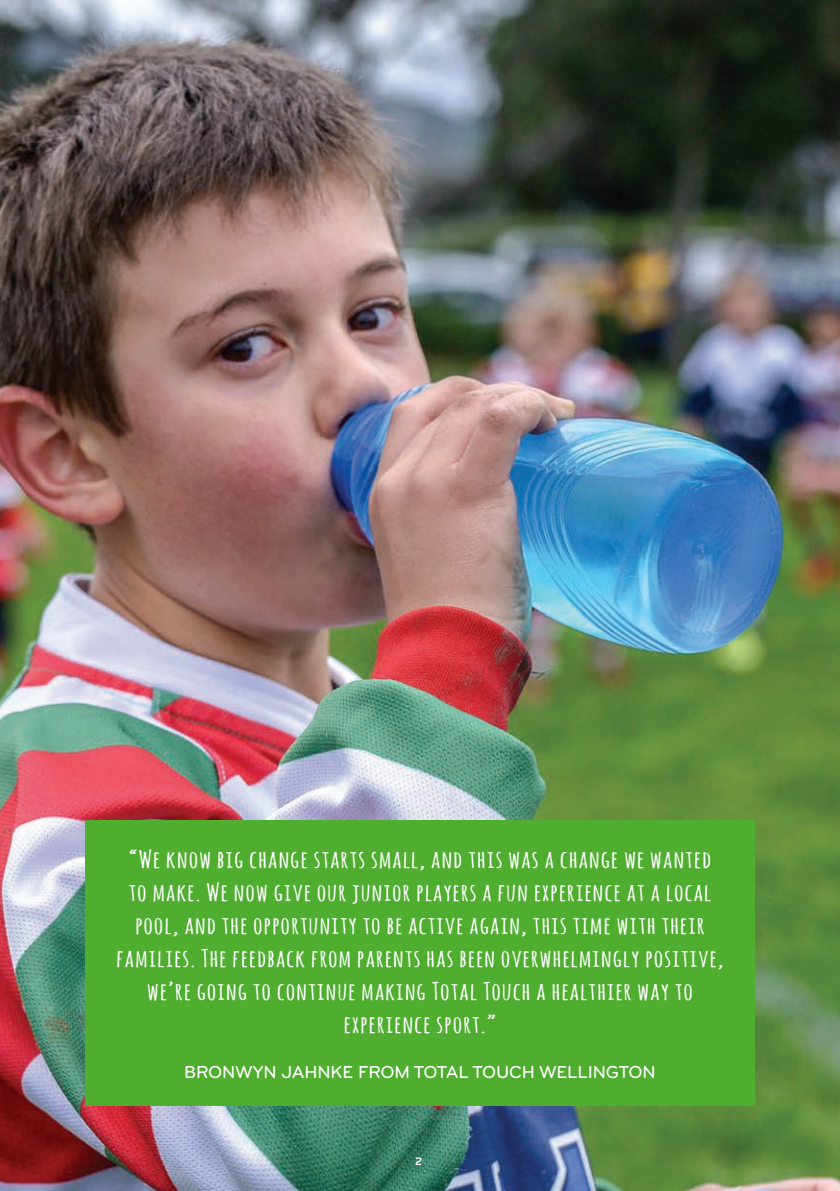
<style>
.page{position:relative;width:840px;height:1191px;background:#fff}
.page>*{position:absolute;margin:0;border:0;box-sizing:border-box;transform-origin:0 0}
.t1{font:700 24px/33px "Amatic SC";letter-spacing:.02em;color:#fff;text-align:center;scale:1.25 1}
.Quote_name{font:500 18px "Bryant Pro";letter-spacing:-.01em;color:#fff}
.t2{font:700 11.4px "Bryant Pro";color:#fff}
</style>
<div class="page">
<hr style="left:839px;top:1134px;width:1px;height:57px;background:#4fad2f">
<img style="left:0;top:0;width:839px;height:1191px">
<div style="left:85px;top:820px;width:669px;height:286px;background:#4fad2f"></div>
<p class="t1" style="left:116px;top:841px;width:487px">“We know big change starts small, and this was a change we wanted<br>to make. We now give our junior players a fun experience at a local pool, and the opportunity to be active again, this time with their families. The feedback from parents has been overwhelmingly positive, we’re going to continue making Total Touch a healthier way to experience sport.”</p>
<p class="Quote_name" style="left:184px;top:1060px;width:473px">BRONWYN JAHNKE FROM TOTAL TOUCH WELLINGTON</p>
<p class="t2" style="left:415px;top:1154px;width:9px">2</p>
</div>
